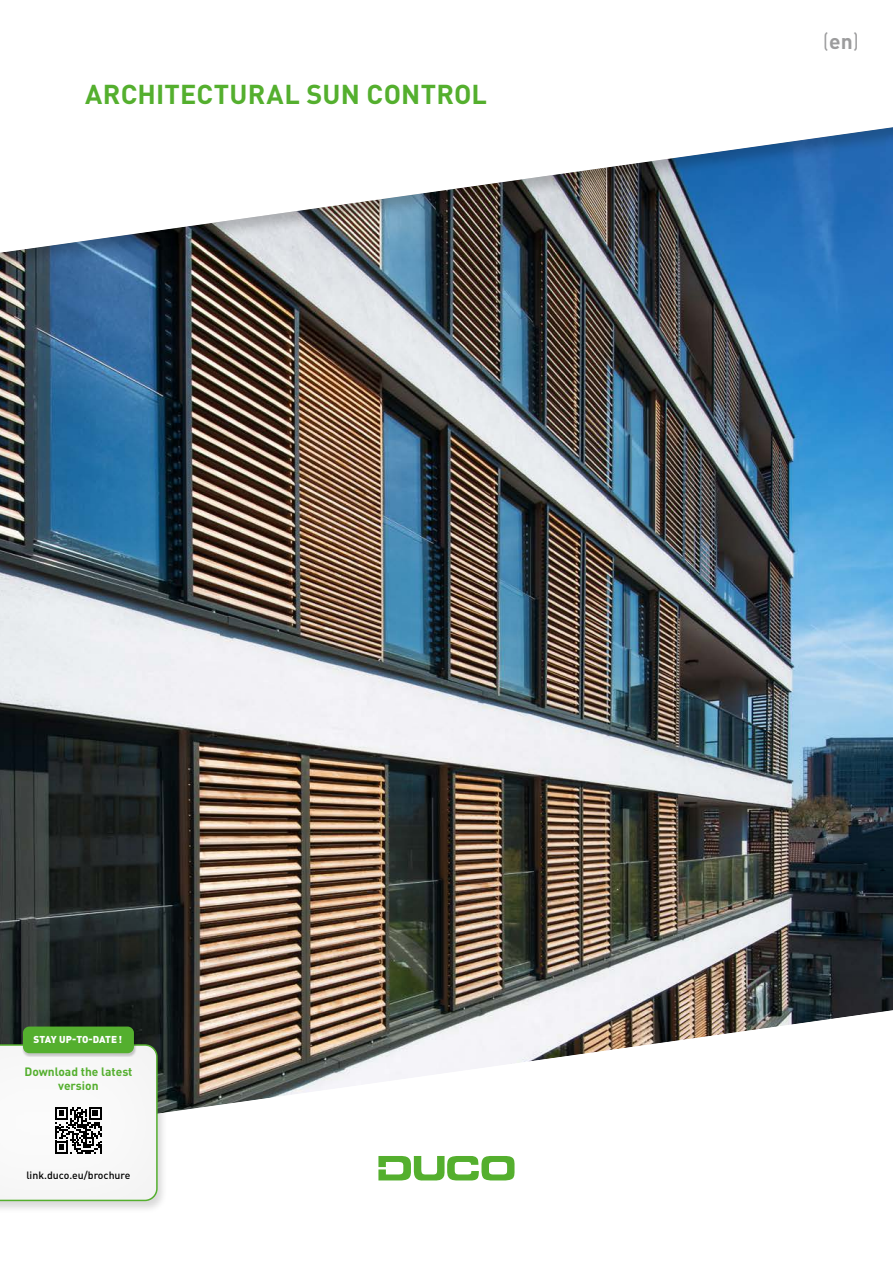
<style>
.page{position:relative;width:893px;height:1263px;background:#fff}
.page>*{position:absolute;margin:0;border:0;box-sizing:border-box;transform-origin:0 0}
.t1{font:700 27px "DINOT";letter-spacing:.005em;color:#54af2e}
.t2{font:21px "DINOT";color:#9c9c9d}
.t3{font:700 12px/13.8px "DINOT";color:#54af2e;text-align:center}
.t4{font:500 10.5px "DINOT";color:#000}
.t5{font:900 9.9px "DINOT";letter-spacing:-.005em;color:#fff}
.s1{font-weight:700}
</style>
<div class="page">
<div style="left:0;top:114px;width:893px;height:1023px;background:#000;opacity:.2"></div>
<svg style="left:378px;top:1156px;width:137px;height:25px"></svg>
<div style="left:0;top:1043px;width:168px;height:171px;background:#000;opacity:.15"></div>
<div style="left:0;top:1032px;width:170px;height:169px;background:#fff;opacity:.75"></div>
<svg style="left:0;top:1043px;width:158px;height:159px"></svg>
<div style="left:22px;top:1027px;width:115px;height:30px;background:#000;opacity:.2"></div>
<div style="left:23px;top:1026px;width:111px;height:27px;background:#54af2e;border-radius:6px"></div>
<h1 class="t1" style="left:85px;top:76px;width:403px">ARCHITECTURAL SUN CONTROL</h1>
<h2 class="t2" style="left:823px;top:27px;width:38px">(<span class="s1">en</span>)</h2>
<p class="t5" style="left:33px;top:1033px;width:90px">STAY UP-TO-DATE!</p>
<p class="t3" style="left:24px;top:1064px;width:110px">Download the latest version</p>
<p class="t4" style="left:26px;top:1167px;width:106px">link.duco.eu/brochure</p>
</div>
